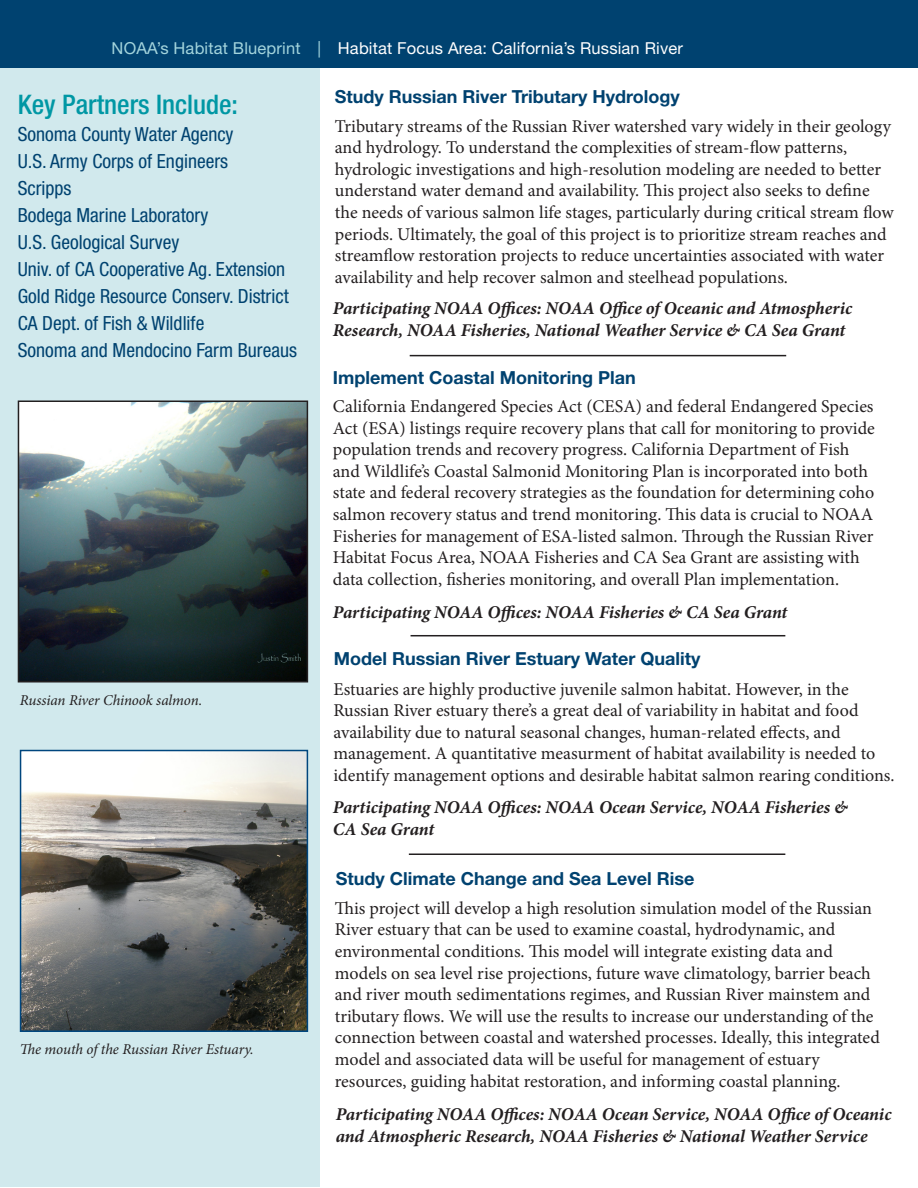
<style>
.page{position:relative;width:918px;height:1188px;background:#fff}
.page>*{position:absolute;margin:0;border:0;box-sizing:border-box;transform-origin:0 0}
.Call_out{font:500 condensed 27px "Helvetica Neue LT Std";color:#0097a4}
.Call_out-2{font:condensed 19.5px/27px "Helvetica Neue LT Std";color:#004270}
.t1{font:18px/21.6px "Minion Pro";color:#231f20}
.t2{font:italic 700 18px/21.6px "Minion Pro";color:#231f20}
.t3{font:700 18px "Helvetica Neue LT Std";color:#004270}
.t4{font:16.5px "Helvetica Neue LT Std";letter-spacing:.01em;color:#fff}
.t5{font:italic 15px "Minion Pro";letter-spacing:-.01em;color:#231f20}
.s1{color:#a3d4dc}
</style>
<div class="page">
<div style="left:0;top:66px;width:320px;height:1121px;background:#d1e9ed"></div>
<div style="left:0;top:0;width:918px;height:68px;background:#004270"></div>
<hr style="left:410px;top:355px;width:376px;height:1px;background:#231f20">
<hr style="left:411px;top:635px;width:374px;height:1px;background:#231f20">
<hr style="left:409px;top:854px;width:376px;height:1px;background:#231f20">
<img style="left:21px;top:403px;width:284px;height:276px">
<div style="left:18px;top:400px;width:290px;height:282px;border:2px solid #231f20"></div>
<svg style="left:19px;top:749px;width:290px;height:283px"></svg>
<p class="t4" style="left:112px;top:39px;width:573px"><span class="s1">NOAA’s Habitat Blueprint |</span> Habitat Focus Area: California’s Russian River</p>
<p class="Call_out" style="left:18px;top:88px;width:222px">Key Partners Include:</p>
<p class="Call_out-2" style="left:18px;top:120px;width:281px">Sonoma County Water Agency<br>U.S. Army Corps of Engineers<br>Scripps<br>Bodega Marine Laboratory<br>U.S. Geological Survey<br>Univ. of CA Cooperative Ag. Extension<br>Gold Ridge Resource Conserv. District<br>CA Dept. of Fish &amp; Wildlife<br>Sonoma and Mendocino Farm Bureaus</p>
<p class="t3" style="left:335px;top:85px;width:347px">Study Russian River Tributary Hydrology</p>
<p class="t1" style="left:335px;top:115px;width:560px">Tributary streams of the Russian River watershed vary widely in their geology and hydrology. To understand the complexities of stream-flow patterns, hydrologic investigations and high-resolution modeling are needed to better understand water demand and availability. This project also seeks to define the needs of various salmon life stages, particularly during critical stream flow periods. Ultimately, the goal of this project is to prioritize stream reaches and streamflow restoration projects to reduce uncertainties associated with water availability and help recover salmon and steelhead populations.</p>
<p class="t2" style="left:333px;top:297px;width:521px">Participating NOAA Offices: NOAA Office of Oceanic and Atmospheric<br>Research, NOAA Fisheries, National Weather Service &amp; CA Sea Grant</p>
<p class="t3" style="left:333px;top:366px;width:304px">Implement Coastal Monitoring Plan</p>
<p class="t1" style="left:333px;top:395px;width:543px">California Endangered Species Act (CESA) and federal Endangered Species Act (ESA) listings require recovery plans that call for monitoring to provide population trends and recovery progress. California Department of Fish and Wildlife’s Coastal Salmonid Monitoring Plan is incorporated into both state and federal recovery strategies as the foundation for determining coho salmon recovery status and trend monitoring. This data is crucial to NOAA Fisheries for management of ESA-listed salmon. Through the Russian River Habitat Focus Area, NOAA Fisheries and CA Sea Grant are assisting with data collection, fisheries monitoring, and overall Plan implementation.</p>
<p class="t2" style="left:333px;top:602px;width:456px">Participating NOAA Offices: NOAA Fisheries &amp; CA Sea Grant</p>
<p class="t5" style="left:20px;top:690px;width:184px">Russian River Chinook salmon.</p>
<p class="t5" style="left:20px;top:1039px;width:235px">The mouth of the Russian River Estuary.</p>
<p class="t3" style="left:334px;top:648px;width:368px">Model Russian River Estuary Water Quality</p>
<p class="t1" style="left:333px;top:678px;width:563px">Estuaries are highly productive juvenile salmon habitat. However, in the Russian River estuary there’s a great deal of variability in habitat and food availability due to natural seasonal changes, human-related effects, and management. A quantitative measurment of habitat availability is needed to identify management options and desirable habitat salmon rearing conditions.</p>
<p class="t2" style="left:333px;top:796px;width:517px">Participating NOAA Offices: NOAA Ocean Service, NOAA Fisheries &amp;<br>CA Sea Grant</p>
<p class="t3" style="left:336px;top:867px;width:360px">Study Climate Change and Sea Level Rise</p>
<p class="t1" style="left:335px;top:897px;width:546px">This project will develop a high resolution simulation model of the Russian River estuary that can be used to examine coastal, hydrodynamic, and environmental conditions. This model will integrate existing data and models on sea level rise projections, future wave climatology, barrier beach and river mouth sedimentations regimes, and Russian River mainstem and tributary flows. We will use the results to increase our understanding of the connection between coastal and watershed processes. Ideally, this integrated model and associated data will be useful for management of estuary resources, guiding habitat restoration, and informing coastal planning.</p>
<p class="t2" style="left:336px;top:1103px;width:557px">Participating NOAA Offices: NOAA Ocean Service, NOAA Office of Oceanic and Atmospheric Research, NOAA Fisheries &amp; National Weather Service</p>
</div>
